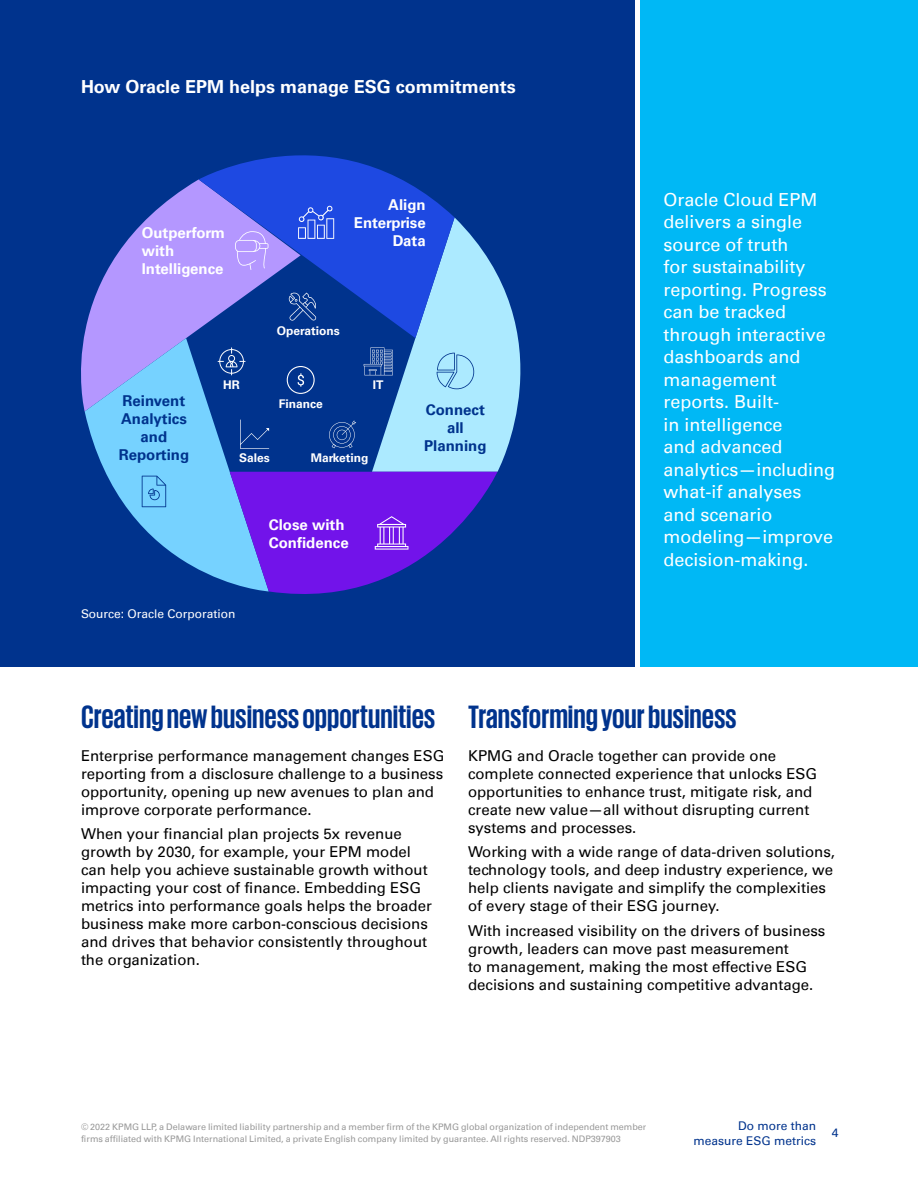
<style>
.page{position:relative;width:918px;height:1188px;background:#fff}
.page>*{position:absolute;margin:0;border:0;box-sizing:border-box;transform-origin:0 0}
.t1{font:700 33px "KPMG";color:#00338d}
.t2{font:18px/22.5px "Univers 55 Roman";color:#fff}
.t3{font:700 18px "Univers 65";color:#fff}
.t4{font:15px/18px "Univers 55 Roman";color:#000}
.t5{font:700 15px/18px "Univers 65";color:#fff}
.t6{font:700 15px/18px "Univers 65";color:#00338d;text-align:center}
.t7{font:700 12px "Univers 65";color:#fff}
.t8{font:12px/15px "Univers 55 Roman";color:#00338d;text-align:right}
.t9{font:12px "Univers 55 Roman";color:#fff}
.t10{font:9px/12px "Univers 55 Roman";color:#989898}
</style>
<div class="page">
<div style="left:0;top:0;width:634px;height:666px;background:#00338d"></div>
<svg style="left:81px;top:179px;width:206px;height:232px;fill:#b497ff"></svg>
<svg style="left:85px;top:338px;width:184px;height:245px;fill:#76d2ff"></svg>
<svg style="left:372px;top:218px;width:149px;height:254px;fill:#aceaff"></svg>
<svg style="left:199px;top:155px;width:256px;height:183px;fill:#1e49e2"></svg>
<svg style="left:298px;top:206px;width:36px;height:33px"></svg>
<svg style="left:437px;top:353px;width:37px;height:36px"></svg>
<svg style="left:230px;top:472px;width:268px;height:122px"></svg>
<svg style="left:142px;top:476px;width:24px;height:31px"></svg>
<svg style="left:235px;top:231px;width:33px;height:39px"></svg>
<svg style="left:287px;top:366px;width:28px;height:28px"></svg>
<svg style="left:364px;top:347px;width:29px;height:28px"></svg>
<svg style="left:329px;top:420px;width:27px;height:28px"></svg>
<svg style="left:240px;top:420px;width:29px;height:29px"></svg>
<svg style="left:218px;top:347px;width:28px;height:28px"></svg>
<svg style="left:288px;top:292px;width:29px;height:29px"></svg>
<div style="left:640px;top:0;width:278px;height:666px;background:#00b8f5"></div>
<p class="t3" style="left:81px;top:76px;width:436px">How Oracle EPM helps manage ESG commitments</p>
<p class="t5" style="left:142px;top:224px;width:85px">Outperform with<br>Intelligence</p>
<p class="t5" style="left:354px;top:196px;width:73px;text-align:right">Align<br>Enterprise<br>Data</p>
<p class="t7" style="left:277px;top:323px;width:65px">Operations</p>
<p class="t6" style="left:119px;top:391px;width:72px">Reinvent<br>Analytics and<br>Reporting</p>
<p class="t7" style="left:223px;top:378px;width:18px">HR</p>
<p class="t7" style="left:373px;top:378px;width:12px">IT</p>
<p class="t7" style="left:279px;top:396px;width:46px">Finance</p>
<p class="t7" style="left:239px;top:450px;width:32px">Sales</p>
<p class="t7" style="left:311px;top:450px;width:59px">Marketing</p>
<p class="t5" style="left:269px;top:515px;width:82px">Close with<br>Confidence</p>
<p class="t9" style="left:81px;top:607px;width:156px">Source: Oracle Corporation</p>
<p class="t6" style="left:424px;top:401px;width:64px">Connect all<br>Planning</p>
<p class="t2" style="left:664px;top:188px;width:173px">Oracle Cloud EPM delivers a single source of truth<br>for sustainability reporting. Progress can be tracked through interactive dashboards and management reports. Built-<br>in intelligence<br>and advanced analytics—including what-if analyses and scenario modeling—improve decision-making.</p>
<h1 class="t1" style="left:81px;top:700px;width:356px">Creating new business opportunities</h1>
<p class="t4" style="left:81px;top:746px;width:365px">Enterprise performance management changes ESG reporting from a disclosure challenge to a business opportunity, opening up new avenues to plan and improve corporate performance.</p>
<p class="t4" style="left:81px;top:825px;width:352px">When your financial plan projects 5x revenue growth by 2030, for example, your EPM model can help you achieve sustainable growth without impacting your cost of finance. Embedding ESG metrics into performance goals helps the broader business make more carbon-conscious decisions and drives that behavior consistently throughout the organization.</p>
<h1 class="t1" style="left:468px;top:700px;width:270px">Transforming your business</h1>
<p class="t4" style="left:468px;top:746px;width:351px">KPMG and Oracle together can provide one complete connected experience that unlocks ESG opportunities to enhance trust, mitigate risk, and create new value—all without disrupting current systems and processes.</p>
<p class="t4" style="left:468px;top:843px;width:369px">Working with a wide range of data-driven solutions, technology tools, and deep industry experience, we help clients navigate and simplify the complexities of every stage of their ESG journey.</p>
<p class="t4" style="left:468px;top:922px;width:359px">With increased visibility on the drivers of business growth, leaders can move past measurement<br>to management, making the most effective ESG decisions and sustaining competitive advantage.</p>
<p class="t10" style="left:81px;top:1121px;width:567px">© 2022 KPMG LLP, a Delaware limited liability partnership and a member firm of the KPMG global organization of independent member firms affiliated with KPMG International Limited, a private English company limited by guarantee. All rights reserved. NDP397903</p>
<p class="t8" style="left:694px;top:1118px;width:124px">Do more than measure ESG metrics</p>
<p class="t8" style="left:832px;top:1126px;width:8px">4</p>
</div>
